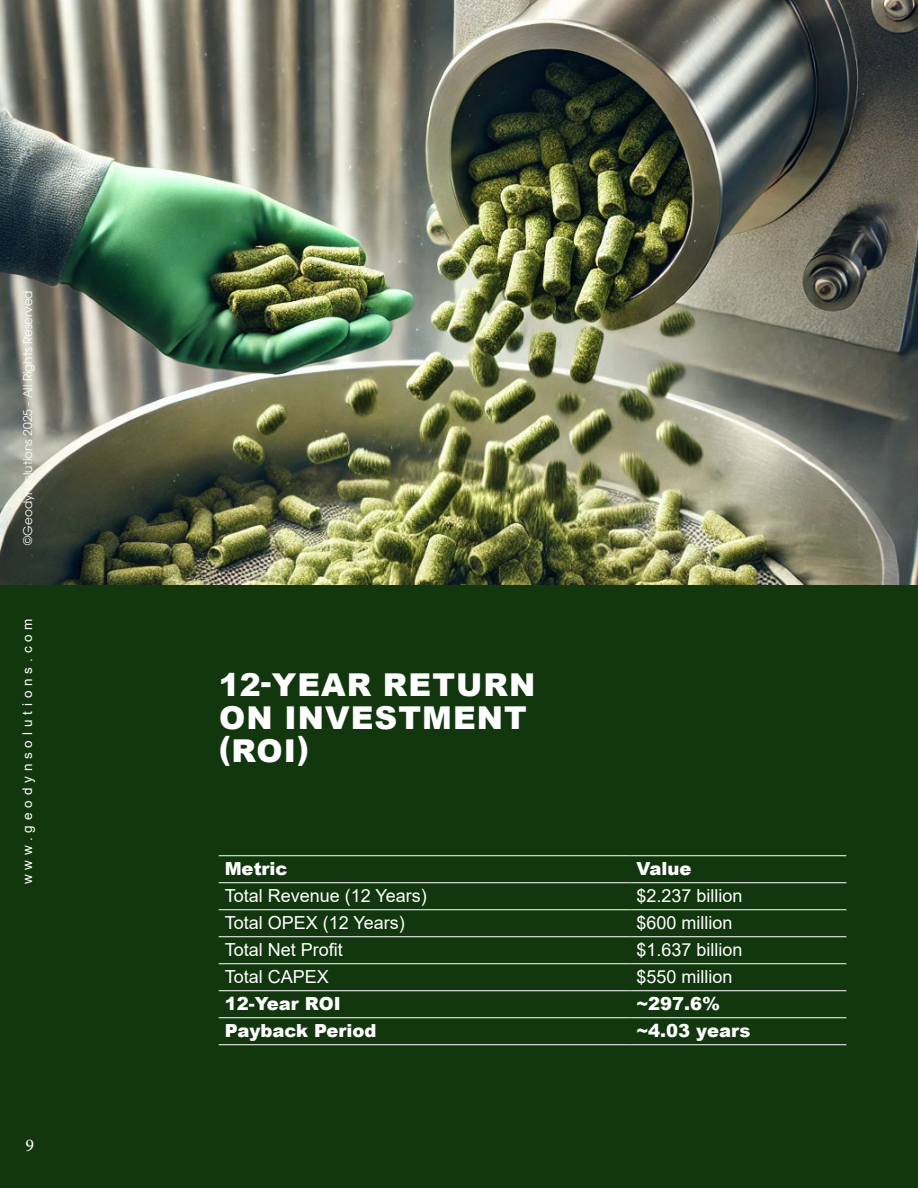
<style>
.page{position:relative;width:918px;height:1188px;background:#fff}
.page>*{position:absolute;margin:0;border:0;box-sizing:border-box;transform-origin:0 0}
.t1{font:900 31.5px/33px "Arial";letter-spacing:.035em;color:#fff}
.t2{font:18px "Arial";color:#fff}
.t3{font:900 18px "Arial";color:#fff}
.t4{font:18px "Minion Pro";color:#fff}
.t5{font:13.5px "Arial";letter-spacing:.36em;color:#fff}
.t6{font:12px "Avant Garde";color:#fff}
</style>
<div class="page">
<img style="left:0;top:0;width:918px;height:585px">
<div style="left:0;top:585px;width:918px;height:603px;background:#12370e"></div>
<hr style="left:219px;top:855px;width:411px;height:1px;background:#fff">
<hr style="left:630px;top:855px;width:216px;height:1px;background:#fff">
<hr style="left:219px;top:882px;width:411px;height:1px;background:#fff">
<hr style="left:630px;top:882px;width:216px;height:1px;background:#fff">
<hr style="left:219px;top:909px;width:411px;height:1px;background:#fff">
<hr style="left:630px;top:909px;width:216px;height:1px;background:#fff">
<hr style="left:219px;top:936px;width:411px;height:1px;background:#fff">
<hr style="left:630px;top:936px;width:216px;height:1px;background:#fff">
<hr style="left:219px;top:963px;width:411px;height:1px;background:#fff">
<hr style="left:630px;top:963px;width:216px;height:1px;background:#fff">
<hr style="left:219px;top:990px;width:411px;height:1px;background:#fff">
<hr style="left:630px;top:990px;width:216px;height:1px;background:#fff">
<hr style="left:219px;top:1017px;width:411px;height:1px;background:#fff">
<hr style="left:630px;top:1017px;width:216px;height:1px;background:#fff">
<hr style="left:219px;top:1044px;width:411px;height:1px;background:#fff">
<hr style="left:630px;top:1044px;width:216px;height:1px;background:#fff">
<p class="t6" style="left:21px;top:545px;width:256px;rotate:-90deg">©Geodynsolutions 2025 - All Rights Reserved</p>
<p class="t5" style="left:18px;top:884px;width:267px;rotate:-90deg">www.geodynsolutions.com</p>
<p class="t4" style="left:25px;top:1133px;width:10px">9</p>
<p class="t1" style="left:219px;top:668px;width:318px">12-YEAR RETURN<br>ON INVESTMENT (ROI)</p>
<p class="t3" style="left:225px;top:855px;width:64px">Metric</p>
<p class="t3" style="left:636px;top:855px;width:57px">Value</p>
<p class="t2" style="left:225px;top:883px;width:204px">Total Revenue (12 Years)</p>
<p class="t2" style="left:636px;top:883px;width:108px">$2.237 billion</p>
<p class="t2" style="left:225px;top:910px;width:182px">Total OPEX (12 Years)</p>
<p class="t2" style="left:636px;top:910px;width:98px">$600 million</p>
<p class="t2" style="left:225px;top:937px;width:120px">Total Net Profit</p>
<p class="t2" style="left:636px;top:937px;width:108px">$1.637 billion</p>
<p class="t2" style="left:225px;top:964px;width:106px">Total CAPEX</p>
<p class="t2" style="left:636px;top:964px;width:98px">$550 million</p>
<p class="t3" style="left:225px;top:990px;width:118px">12-Year ROI</p>
<p class="t3" style="left:636px;top:990px;width:85px">~297.6%</p>
<p class="t3" style="left:225px;top:1017px;width:153px">Payback Period</p>
<p class="t3" style="left:636px;top:1017px;width:116px">~4.03 years</p>
</div>
